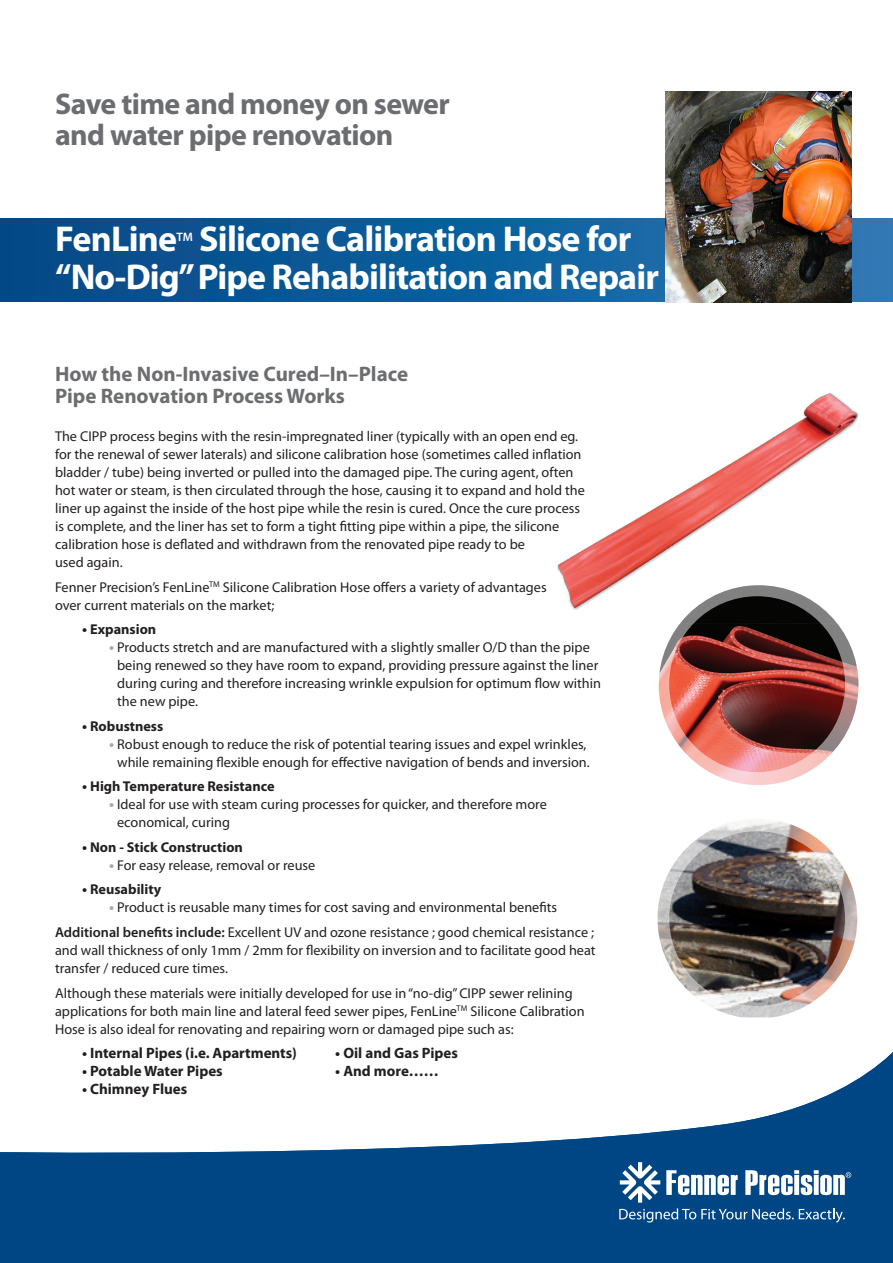
<style>
.page{position:relative;width:893px;height:1263px;background:#fff}
.page>*{position:absolute;margin:0;border:0;box-sizing:border-box;transform-origin:0 0}
.t1{font:700 36px/37.5px "Myriad Pro";letter-spacing:-.025em;color:#fff}
.t2{font:700 30px/31.5px "Myriad Pro";letter-spacing:-.02em;color:#6c6d70}
.t3{font:700 21px/22.5px "Myriad Pro";color:#6c6d70}
.t4{font:700 15px "Myriad Pro";color:#231f20}
.t5{font:14.25px/18px "Myriad Pro";color:#231f20}
.t6{font:700 14.25px "Myriad Pro";color:#231f20}
.t7{font:600 12.3px "Myriad Pro";color:#fff}
.s1{font-size:15px}
.s2{font-weight:700;font-size:15px;color:#a8a9ad}
.s3{font-weight:600}
</style>
<div class="page">
<svg style="left:0;top:1052px;width:893px;height:211px;fill:#004684"></svg>
<svg style="left:0;top:218px;width:893px;height:84px;background:#0e5b98"></svg>
<img style="left:670px;top:832px;width:174px;height:173px">
<img style="left:659px;top:585px;width:199px;height:200px;border-radius:100px">
<div style="left:647px;top:345px;width:223px;height:222px;border:24px solid #fff;border-radius:50%"></div>
<img style="left:666px;top:91px;width:186px;height:211px">
<img style="left:557px;top:386px;width:301px;height:231px">
<svg style="left:620px;top:1162px;width:40px;height:40px"></svg>
<svg style="left:666px;top:1170px;width:72px;height:25px"></svg>
<svg style="left:745px;top:1170px;width:106px;height:25px"></svg>
<svg style="left:619px;top:1208px;width:226px;height:14px;background:#366d9e"></svg>
<div style="left:645px;top:572px;width:224px;height:224px;border:24px solid #fff;border-radius:50%"></div>
<div style="left:645px;top:807px;width:224px;height:223px;border:24px solid #fff;border-radius:50%"></div>
<p class="t2" style="left:55px;top:87px;width:396px">Save time and money on sewer and water pipe renovation</p>
<p class="t1" style="left:55px;top:219px;width:605px;text-indent:144px">Silicone Calibration Hose for “No-Dig” Pipe Rehabilitation and Repair</p>
<p class="t1" style="left:55px;top:219px;width:124px">FenLine</p>
<p class="t7" style="left:177px;top:229px;width:18px">TM</p>
<p class="t3" style="left:55px;top:361px;width:354px">How the Non-Invasive Cured–In–Place<br>Pipe Renovation Process Works</p>
<p class="t5" style="left:55px;top:427px;width:531px">The CIPP process begins with the resin-impregnated liner (typically with an open end eg. for the renewal of sewer laterals) and silicone calibration hose (sometimes called inflation bladder / tube) being inverted or pulled into the damaged pipe. The curing agent, often hot water or steam, is then circulated through the hose, causing it to expand and hold the liner up against the inside of the host pipe while the resin is cured. Once the cure process is complete, and the liner has set to form a tight fitting pipe within a pipe, the silicone calibration hose is deflated and withdrawn from the renovated pipe ready to be<br>used again.</p>
<p class="t5" style="left:55px;top:578px;width:493px">Fenner Precision’s FenLine<sup>TM</sup> Silicone Calibration Hose offers a variety of advantages over current materials on the market;</p>
<p class="t6" style="left:82px;top:620px;width:76px"><span class="s1">•</span> Expansion</p>
<p class="t5" style="left:117px;top:638px;width:485px;text-indent:-8px"><span class="s2">•</span> Products stretch and are manufactured with a slightly smaller O/D than the pipe being renewed so they have room to expand, providing pressure against the liner during curing and therefore increasing wrinkle expulsion for optimum flow within the new pipe.</p>
<p class="t6" style="left:82px;top:717px;width:83px"><span class="s1">•</span> Robustness</p>
<p class="t5" style="left:109px;top:735px;width:482px;text-align:center"><span class="s2">•</span> Robust enough to reduce the risk of potential tearing issues and expel wrinkles, while remaining flexible enough for effective navigation of bends and inversion.</p>
<p class="t6" style="left:82px;top:777px;width:194px"><span class="s1">•</span> High Temperature Resistance</p>
<p class="t5" style="left:117px;top:795px;width:431px;text-indent:-8px"><span class="s2">•</span> Ideal for use with steam curing processes for quicker, and therefore more economical, curing</p>
<p class="t6" style="left:82px;top:837px;width:162px"><span class="s1">•</span> Non - Stick Construction</p>
<p class="t5" style="left:109px;top:856px;width:208px"><span class="s2">•</span> For easy release, removal or reuse</p>
<p class="t6" style="left:82px;top:880px;width:81px"><span class="s1">•</span> Reusability</p>
<p class="t5" style="left:109px;top:898px;width:450px"><span class="s2">•</span> Product is reusable many times for cost saving and environmental benefits</p>
<p class="t5" style="left:55px;top:923px;width:542px;text-align:justify"><span class="s3">Additional benefits include:</span> Excellent UV and ozone resistance ; good chemical resistance ; and wall thickness of only 1mm / 2mm for flexibility on inversion and to facilitate good heat transfer / reduced cure times.</p>
<p class="t5" style="left:55px;top:983px;width:531px">Although these materials were initially developed for use in “no-dig” CIPP sewer relining applications for both main line and lateral feed sewer pipes, FenLine<sup>TM</sup> Silicone Calibration<br>Hose is also ideal for renovating and repairing worn or damaged pipe such as:</p>
<p class="t4" style="left:82px;top:1043px;width:216px">• Internal Pipes (i.e. Apartments)</p>
<p class="t4" style="left:82px;top:1061px;width:142px">• Potable Water Pipes</p>
<p class="t4" style="left:82px;top:1079px;width:107px">• Chimney Flues</p>
<p class="t4" style="left:335px;top:1043px;width:124px">• Oil and Gas Pipes</p>
<p class="t4" style="left:335px;top:1061px;width:105px">• And more……</p>
</div>
